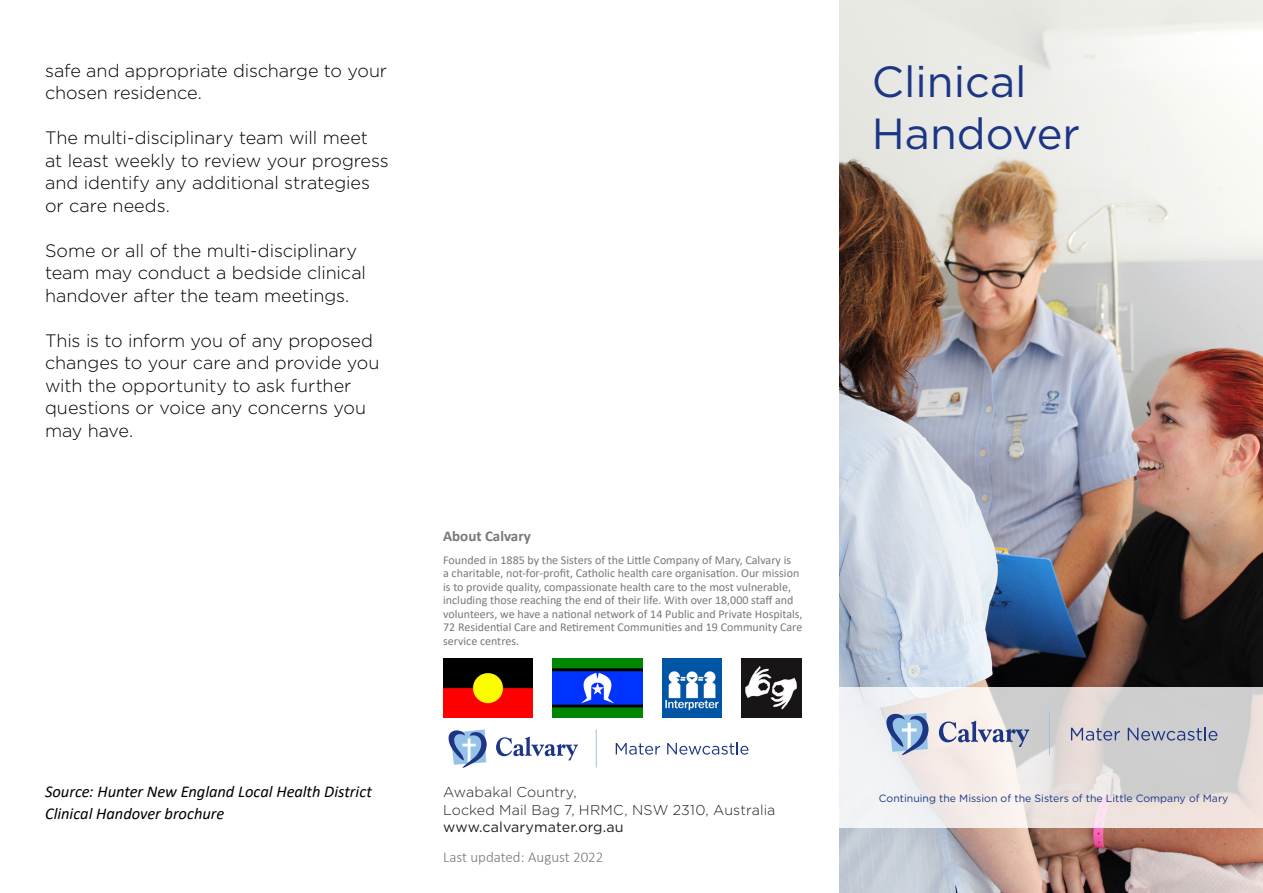
<style>
.page{position:relative;width:1263px;height:893px;background:#fff}
.page>*{position:absolute;margin:0;border:0;box-sizing:border-box;transform-origin:0 0}
.t1{font:43.5px/52.2px "Gotham";color:#1c3685}
.Body{font:300 18px/22.5px "Gotham";letter-spacing:-.005em;color:#000}
.Body-2{font:italic 16.5px/22.5px "Calibri";letter-spacing:-.005em;color:#000}
.t2{font:300 15px "Calibri";color:#76787b}
.t3{font:700 15px "Calibri";color:#76787b}
.Body__Small{font:300 14.25px "Gotham";letter-spacing:.01em;color:#231f20}
.Body__Small-2{font:14.25px "Gotham HTF";letter-spacing:.01em;color:#231f20}
.t4{font:12px/13.5px "Calibri";color:#76787b}
.t5{font:10.5px "Gotham HTF";color:#1c3685}
</style>
<div class="page">
<img style="left:840px;top:0;width:423px;height:893px">
<svg style="left:839px;top:687px;width:424px;height:140px"></svg>
<svg style="left:886px;top:712px;width:43px;height:43px"></svg>
<svg style="left:939px;top:721px;width:90px;height:26px"></svg>
<hr style="left:1049px;top:713px;width:1px;height:42px;background:#96c2e8">
<svg style="left:1071px;top:728px;width:49px;height:13px"></svg>
<svg style="left:1128px;top:727px;width:89px;height:14px"></svg>
<svg style="left:448px;top:729px;width:39px;height:39px"></svg>
<svg style="left:496px;top:737px;width:82px;height:23px"></svg>
<hr style="left:596px;top:729px;width:1px;height:39px;background:#96c2e8">
<svg style="left:616px;top:743px;width:44px;height:12px"></svg>
<svg style="left:667px;top:742px;width:81px;height:13px"></svg>
<img style="left:662px;top:658px;width:60px;height:60px">
<img style="left:443px;top:658px;width:89px;height:60px">
<img style="left:553px;top:658px;width:89px;height:60px">
<img style="left:741px;top:658px;width:60px;height:60px">
<p class="Body" style="left:45px;top:59px;width:344px">safe and appropriate discharge to your chosen residence.</p>
<p class="Body" style="left:45px;top:126px;width:345px">The multi-disciplinary team will meet at least weekly to review your progress and identify any additional strategies or care needs.</p>
<p class="Body" style="left:45px;top:239px;width:323px">Some or all of the multi-disciplinary team may conduct a bedside clinical handover after the team meetings.</p>
<p class="Body" style="left:45px;top:329px;width:336px">This is to inform you of any proposed changes to your care and provide you with the opportunity to ask further questions or voice any concerns you may have.</p>
<p class="t3" style="left:443px;top:526px;width:89px">About Calvary</p>
<p class="t4" style="left:443px;top:553px;width:361px">Founded in 1885 by the Sisters of the Little Company of Mary, Calvary is<br>a charitable, not-for-profit, Catholic health care organisation. Our mission is to provide quality, compassionate health care to the most vulnerable, including those reaching the end of their life. With over 18,000 staff and volunteers, we have a national network of 14 Public and Private Hospitals, 72 Residential Care and Retirement Communities and 19 Community Care service centres.</p>
<p class="Body-2" style="left:45px;top:779px;width:328px">Source: Hunter New England Local Health District<br>Clinical Handover brochure</p>
<p class="Body__Small" style="left:443px;top:783px;width:135px">Awabakal Country,</p>
<p class="Body__Small" style="left:443px;top:801px;width:334px">Locked Mail Bag 7, HRMC, NSW 2310, Australia</p>
<p class="Body__Small-2" style="left:443px;top:819px;width:182px">www.calvarymater.org.au</p>
<p class="t2" style="left:443px;top:847px;width:162px">Last updated: August 2022</p>
<p class="t1" style="left:872px;top:55px;width:210px">Clinical<br>Handover</p>
<p class="t5" style="left:879px;top:792px;width:351px">Continuing the Mission of the Sisters of the Little Company of Mary</p>
</div>
